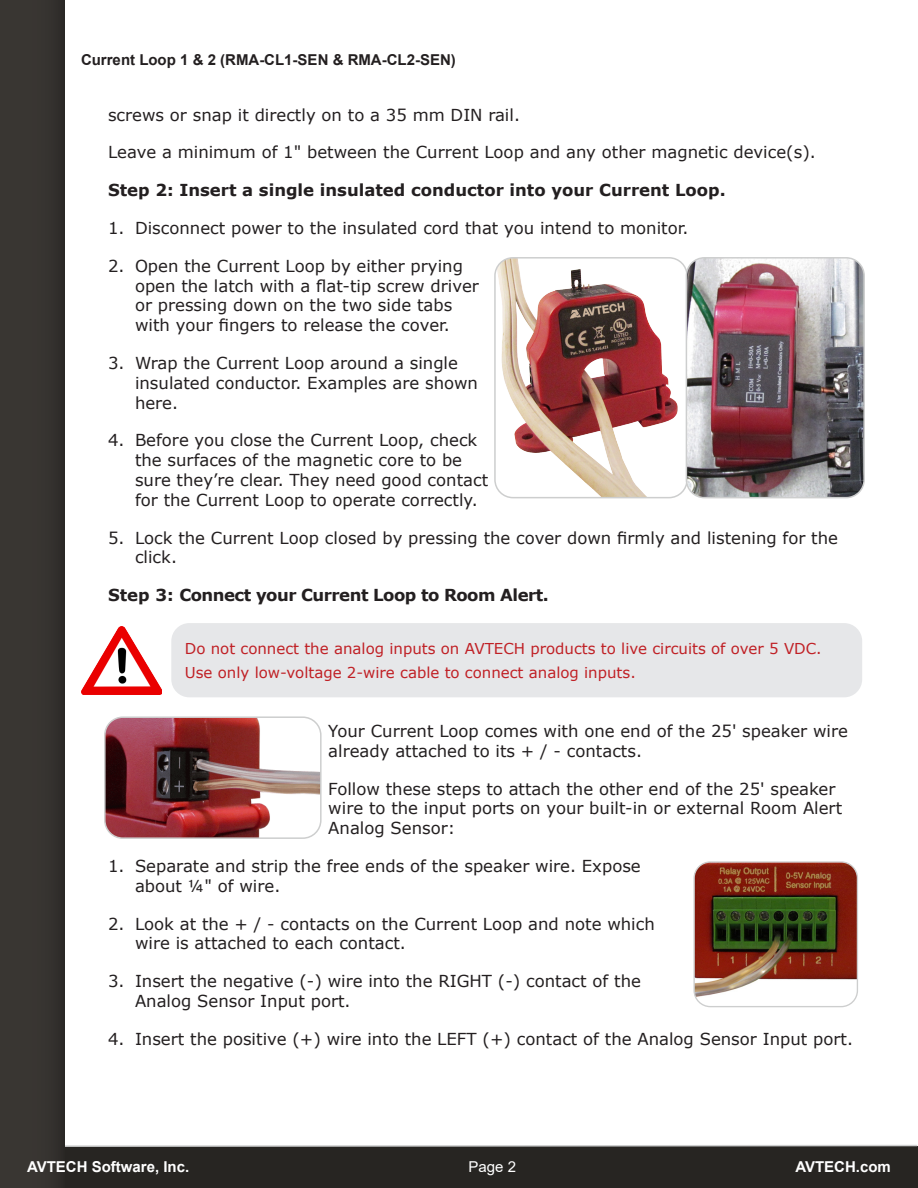
<style>
.page{position:relative;width:918px;height:1188px;background:#fff}
.page>*{position:absolute;margin:0;border:0;box-sizing:border-box;transform-origin:0 0}
.Body_Para_Indent{font:16.5px/19.8px "Verdana";color:#231f20}
.H2_Black_Indent{font:700 16.5px "Verdana";color:#231f20}
.H2_Black_Indent-2{font:700 16.5px "Verdana";letter-spacing:-.03em;color:#231f20}
.Warning_Text_Red{font:15px "Verdana";color:#c02025}
.t1{font:700 15px "Arial";color:#231f20}
.t2{font:700 15px "Arial";color:#fff}
.t3{font:15px "Arial";color:#fff}
</style>
<div class="page">
<div style="left:0;top:1146px;width:918px;height:42px;background:#272522"></div>
<svg style="left:65px;top:1144px;width:853px;height:3px"></svg>
<div style="left:0;top:0;width:65px;height:1188px;background:#393632"></div>
<div style="left:171px;top:623px;width:691px;height:74px;background:#e6e7e9;border-radius:18px"></div>
<img style="left:81px;top:627px;width:81px;height:67px">
<img style="left:497px;top:260px;width:365px;height:238px">
<div style="left:494px;top:257px;width:194px;height:241px;border:2px solid #cdcece;border-radius:18px"></div>
<div style="left:686px;top:257px;width:179px;height:241px;border:2px solid #cdcece;border-radius:18px"></div>
<img style="left:107px;top:719px;width:212px;height:117px">
<div style="left:104px;top:716px;width:218px;height:123px;border:2px solid #cdcece;border-radius:18px"></div>
<img style="left:695px;top:863px;width:161px;height:144px">
<div style="left:693px;top:861px;width:165px;height:146px;border:1px solid #cdcece;border-radius:16px"></div>
<p class="t1" style="left:81px;top:49px;width:376px">Current Loop 1 &amp; 2 (RMA-CL1-SEN &amp; RMA-CL2-SEN)</p>
<p class="Body_Para_Indent" style="left:108px;top:105px;width:414px">screws or snap it directly on to a 35 mm DIN rail.</p>
<p class="Body_Para_Indent" style="left:108px;top:142px;width:709px">Leave a minimum of 1" between the Current Loop and any other magnetic device(s).</p>
<p class="H2_Black_Indent" style="left:108px;top:179px;width:619px">Step 2: Insert a single insulated conductor into your Current Loop.</p>
<p class="Body_Para_Indent" style="left:108px;top:218px;width:582px">1. Disconnect power to the insulated cord that you intend to monitor.</p>
<p class="Body_Para_Indent" style="left:135px;top:256px;width:345px;text-indent:-27px">2. Open the Current Loop by either prying open the latch with a flat-tip screw driver or pressing down on the two side tabs with your fingers to release the cover.</p>
<p class="Body_Para_Indent" style="left:135px;top:353px;width:345px;text-indent:-27px">3. Wrap the Current Loop around a single insulated conductor. Examples are shown here.</p>
<p class="Body_Para_Indent" style="left:135px;top:430px;width:355px;text-indent:-27px">4. Before you close the Current Loop, check the surfaces of the magnetic core to be sure they’re clear. They need good contact for the Current Loop to operate correctly.</p>
<p class="Body_Para_Indent" style="left:135px;top:528px;width:704px;text-indent:-27px">5. Lock the Current Loop closed by pressing the cover down firmly and listening for the click.</p>
<p class="H2_Black_Indent-2" style="left:108px;top:584px;width:442px">Step 3: Connect your Current Loop to Room Alert.</p>
<p class="Warning_Text_Red" style="left:185px;top:638px;width:638px">Do not connect the analog inputs on AVTECH products to live circuits of over 5 VDC.</p>
<p class="Warning_Text_Red" style="left:185px;top:663px;width:453px">Use only low-voltage 2-wire cable to connect analog inputs.</p>
<p class="Body_Para_Indent" style="left:328px;top:721px;width:521px">Your Current Loop comes with one end of the 25' speaker wire already attached to its + / - contacts.</p>
<p class="Body_Para_Indent" style="left:328px;top:778px;width:515px">Follow these steps to attach the other end of the 25' speaker wire to the input ports on your built-in or external Room Alert<br>Analog Sensor:</p>
<p class="Body_Para_Indent" style="left:135px;top:856px;width:507px;text-indent:-27px">1. Separate and strip the free ends of the speaker wire. Expose about ¼" of wire.</p>
<p class="Body_Para_Indent" style="left:135px;top:913px;width:521px;text-indent:-27px">2. Look at the + / - contacts on the Current Loop and note which wire is attached to each contact.</p>
<p class="Body_Para_Indent" style="left:135px;top:971px;width:507px;text-indent:-27px">3. Insert the negative (-) wire into the RIGHT (-) contact of the<br>Analog Sensor Input port.</p>
<p class="Body_Para_Indent" style="left:108px;top:1029px;width:747px">4. Insert the positive (+) wire into the LEFT (+) contact of the Analog Sensor Input port.</p>
<p class="t2" style="left:27px;top:1156px;width:164px">AVTECH Software, Inc.</p>
<p class="t3" style="left:469px;top:1156px;width:49px">Page 2</p>
<p class="t2" style="left:795px;top:1156px;width:97px">AVTECH.com</p>
</div>
